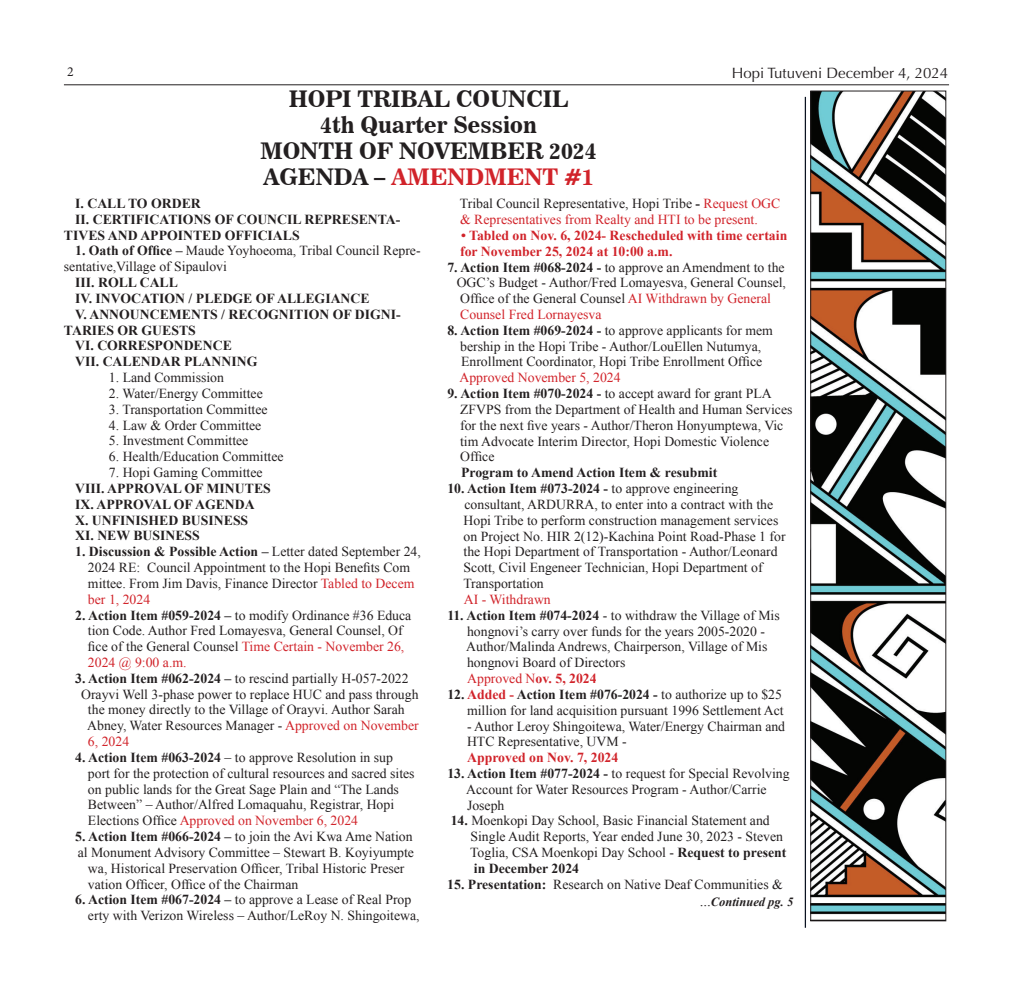
<style>
.page{position:relative;width:1013px;height:990px;background:#fff}
.page>*{position:absolute;margin:0;border:0;box-sizing:border-box;transform-origin:0 0}
.t1{font:22.5px/25.9px "News 706 BT Bold C";color:#231f20;text-align:center}
.t2{font:15px "Optima";color:#231f20}
.t3{font:13.75px/15.9px "Times New Roman";color:#231f20}
.t4{font:700 13.75px/15.9px "Times New Roman";color:#231f20}
.t5{font:13.75px/15.8px "Times New Roman";color:#d1232a}
.t6{font:700 13.75px/15.9px "Times New Roman";color:#d1232a}
.t7{font:13.75px "Minion Pro";color:#231f20}
.t8{font:italic 700 12.5px "Times New Roman";color:#231f20}
.s1{color:#d1232a}
.s2{font-weight:700}
.s3{color:#231f20}
.s4{font-weight:700;color:#231f20}
.s5{font-weight:700;color:#d1232a}
.s6{font-weight:400;font-style:normal;font-size:15px}
</style>
<div class="page">
<hr style="left:64px;top:84px;width:885px;height:1px;background:#231f20">
<hr style="left:804px;top:97px;width:2px;height:830px;background:#0b1221">
<img style="left:812px;top:93px;width:132px;height:822px">
<div style="left:810px;top:91px;width:136px;height:829px;border:1px solid #231f20"></div>
<p class="t7" style="left:67px;top:63px;width:8px">2</p>
<p class="t2" style="left:731px;top:64px;width:218px">Hopi Tutuveni December 4, 2024</p>
<h1 class="t1" style="left:260px;top:86px;width:338px">HOPI TRIBAL COUNCIL<br>4th Quarter Session<br>MONTH OF NOVEMBER 2024<br>AGENDA – <span class="s1">AMENDMENT #1</span></h1>
<p class="t4" style="left:75px;top:195px;width:127px">I. CALL TO ORDER</p>
<p class="t4" style="left:75px;top:211px;width:327px">II. CERTIFICATIONS OF COUNCIL REPRESENTA-</p>
<p class="t4" style="left:64px;top:227px;width:237px">TIVES AND APPOINTED OFFICIALS</p>
<p class="t3" style="left:64px;top:243px;width:358px;text-indent:11px"><span class="s2">1. Oath of Office –</span> Maude Yoyhoeoma, Tribal Council Repre&shy;sentative,Village of Sipaulovi</p>
<p class="t4" style="left:75px;top:274px;width:104px">III. ROLL CALL</p>
<p class="t4" style="left:75px;top:290px;width:296px">IV. INVOCATION / PLEDGE OF ALLEGIANCE</p>
<p class="t4" style="left:75px;top:306px;width:327px">V. ANNOUNCEMENTS / RECOGNITION OF DIGNI-</p>
<p class="t4" style="left:64px;top:321px;width:133px">TARIES OR GUESTS</p>
<p class="t4" style="left:75px;top:337px;width:158px">VI. CORRESPONDENCE</p>
<p class="t4" style="left:75px;top:353px;width:184px">VII. CALENDAR PLANNING</p>
<p class="t3" style="left:109px;top:369px;width:116px">1. Land Commission</p>
<p class="t3" style="left:109px;top:385px;width:155px">2. Water/Energy Committee</p>
<p class="t3" style="left:109px;top:401px;width:160px">3. Transportation Committee</p>
<p class="t3" style="left:109px;top:416px;width:154px">4. Law &amp; Order Committee</p>
<p class="t3" style="left:109px;top:432px;width:141px">5. Investment Committee</p>
<p class="t3" style="left:109px;top:448px;width:176px">6. Health/Education Committee</p>
<p class="t3" style="left:109px;top:464px;width:155px">7. Hopi Gaming Committee</p>
<p class="t4" style="left:75px;top:480px;width:197px">VIII. APPROVAL OF MINUTES<br>IX. APPROVAL OF AGENDA<br>X. UNFINISHED BUSINESS<br>XI. NEW BUSINESS</p>
<p class="t3" style="left:88px;top:543px;width:334px;text-indent:-13px"><span class="s2">1. Discussion &amp; Possible Action –</span> Letter dated September 24, 2024 RE: Council Appointment to the Hopi Benefits Com mittee. From Jim Davis, Finance Director <span class="s1">Tabled to Decem ber 1, 2024</span></p>
<p class="t3" style="left:88px;top:606px;width:325px;text-indent:-13px"><span class="s2">2. Action Item #059-2024 –</span> to modify Ordinance #36 Educa tion Code. Author Fred Lomayesva, General Counsel, Of fice of the General Counsel <span class="s1">Time Certain - November 26, 2024 @ 9:00 a.m.</span></p>
<p class="t3" style="left:75px;top:669px;width:335px"><span class="s2">3. Action Item #062-2024 –</span> to rescind partially H-057-2022</p>
<p class="t3" style="left:81px;top:685px;width:339px">Orayvi Well 3-phase power to replace HUC and pass through</p>
<p class="t3" style="left:88px;top:701px;width:318px">the money directly to the Village of Orayvi. Author Sarah</p>
<p class="t3" style="left:87px;top:717px;width:333px">Abney, Water Resources Manager - <span class="s1">Approved on November</span></p>
<p class="t5" style="left:88px;top:733px;width:43px">6, 2024</p>
<p class="t3" style="left:88px;top:748px;width:328px;text-indent:-13px"><span class="s2">4. Action Item #063-2024</span> – to approve Resolution in sup port for the protection of cultural resources and sacred sites on public lands for the Great Sage Plain and “The Lands Between” – Author/Alfred Lomaquahu, Registrar, Hopi Elections Office <span class="s1">Approved on November 6, 2024</span></p>
<p class="t3" style="left:75px;top:828px;width:339px"><span class="s2">5. Action Item #066-2024 –</span> to join the Avi Kwa Ame Nation</p>
<p class="t3" style="left:78px;top:843px;width:338px">al Monument Advisory Committee – Stewart B. Koyiyumpte</p>
<p class="t3" style="left:88px;top:859px;width:318px">wa, Historical Preservation Officer, Tribal Historic Preser</p>
<p class="t3" style="left:88px;top:875px;width:212px">vation Officer, Office of the Chairman</p>
<p class="t3" style="left:88px;top:891px;width:333px;text-indent:-13px"><span class="s2">6. Action Item #067-2024 –</span> to approve a Lease of Real Prop erty with Verizon Wireless – Author/LeRoy N. Shingoitewa,</p>
<p class="t5" style="left:460px;top:195px;width:322px"><span class="s3">Tribal Council Representative, Hopi Tribe</span> <span class="s4">-</span> Request OGC &amp; Representatives from Realty and HTI to be present.</p>
<p class="t6" style="left:460px;top:227px;width:328px">• Tabled on Nov. 6, 2024- Rescheduled with time certain for November 25, 2024 at 10:00 a.m.</p>
<p class="t3" style="left:457px;top:259px;width:331px;text-indent:-9px"><span class="s2">7. Action Item #068-2024 -</span> to approve an Amendment to the OGC’s Budget - Author/Fred Lomayesva, General Counsel, Office of the General Counsel <span class="s1">AI Withdrawn by General Counsel Fred Lornayesva</span></p>
<p class="t3" style="left:447px;top:322px;width:327px;text-align:center"><span class="s2">8. Action Item #069-2024 -</span> to approve applicants for mem bership in the Hopi Tribe - Author/LouEllen Nutumya,<br>Enrollment Coordinator, Hopi Tribe Enrollment Office</p>
<p class="t5" style="left:459px;top:369px;width:163px">Approved November 5, 2024</p>
<p class="t3" style="left:460px;top:385px;width:334px;text-indent:-13px"><span class="s2">9. Action Item #070-2024 -</span> to accept award for grant PLA ZFVPS from the Department of Health and Human Services for the next five years - Author/Theron Honyumptewa, Vic tim Advocate Interim Director, Hopi Domestic Violence Office</p>
<p class="t4" style="left:461px;top:464px;width:258px">Program to Amend Action Item &amp; resubmit</p>
<p class="t3" style="left:463px;top:480px;width:324px;text-indent:-16px"><span class="s2">10. Action Item #073-2024 -</span> to approve engineering consultant, ARDURRA, to enter into a contract with the Hopi Tribe to perform construction management services on Project No. HIR 2(12)-Kachina Point Road-Phase 1 for the Hopi Department of Transportation - Author/Leonard Scott, Civil Engeneer Technician, Hopi Department of Transportation</p>
<p class="t5" style="left:464px;top:591px;width:89px">AI - Withdrawn</p>
<p class="t3" style="left:466px;top:606px;width:315px;text-indent:-19px"><span class="s2">11. Action Item #074-2024</span> - to withdraw the Village of Mis hongnovi’s carry over funds for the years 2005-2020 - Author/Malinda Andrews, Chairperson, Village of Mis hongnovi Board of Directors<br><span class="s1">Approved N</span><span class="s5">ov. 5, 2024</span></p>
<p class="t3" style="left:447px;top:685px;width:338px;text-align:right"><span class="s2">12.</span> <span class="s5">Added -</span> <span class="s2">Action Item #076-2024 -</span> to authorize up to $25 million for land acquisition pursuant 1996 Settlement Act</p>
<p class="t3" style="left:467px;top:717px;width:320px">- Author Leroy Shingoitewa, Water/Energy Chairman and<br>HTC Representative, UVM -</p>
<p class="t6" style="left:467px;top:749px;width:153px">Approved on Nov. 7, 2024</p>
<p class="t3" style="left:466px;top:765px;width:325px;text-indent:-19px"><span class="s2">13. Action Item #077-2024 -</span> to request for Special Revolving<br>Account for Water Resources Program - Author/Carrie<br>Joseph</p>
<p class="t3" style="left:470px;top:812px;width:318px;text-indent:-19px"><span class="s2">14.</span> Moenkopi Day School, Basic Financial Statement and Single Audit Reports, Year ended June 30, 2023 - Steven Toglia, CSA Moenkopi Day School - <span class="s2">Request to present in December 2024</span></p>
<p class="t3" style="left:447px;top:875px;width:337px"><span class="s2">15. Presentation:</span> Research on Native Deaf Communities &amp;</p>
<p class="t8" style="left:699px;top:892px;width:95px"><span class="s6">...</span>Continued pg. 5</p>
</div>
